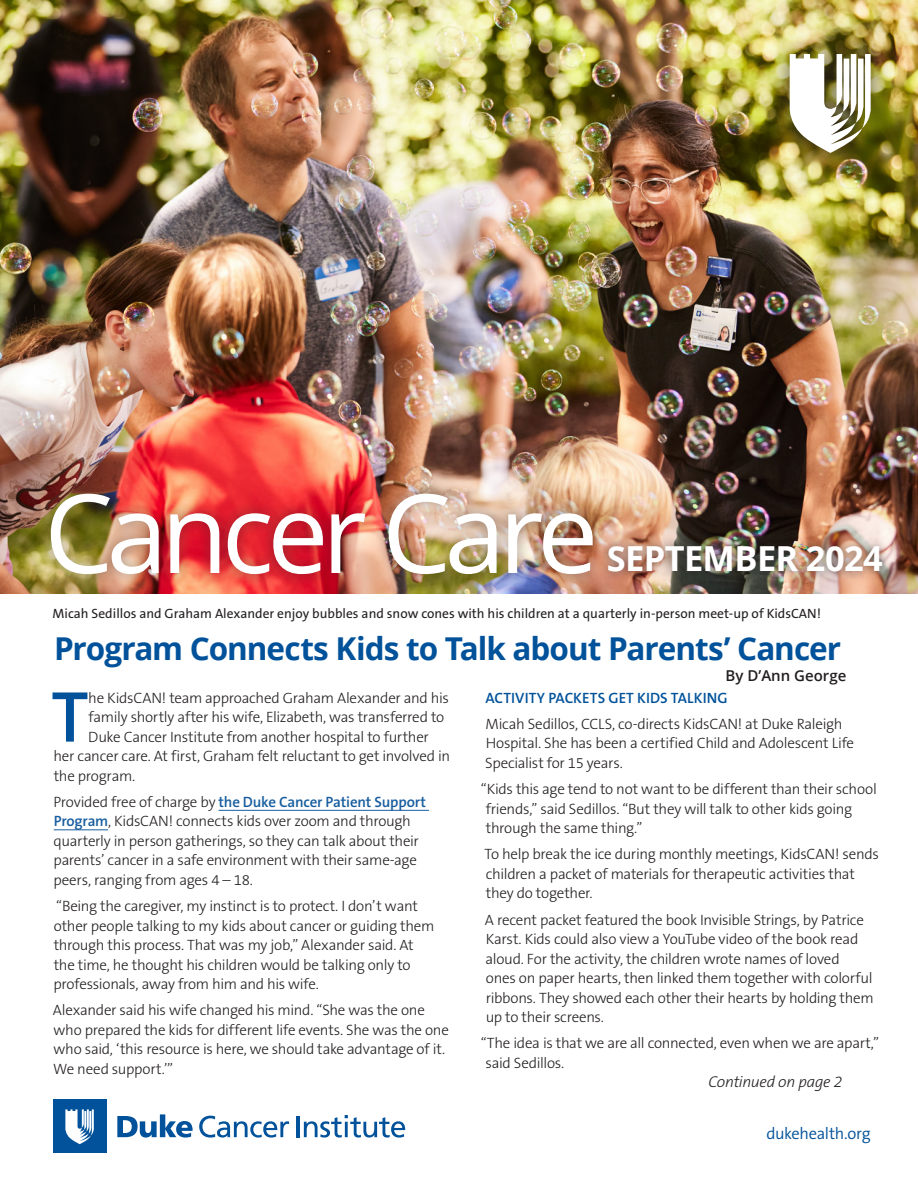
<style>
.page{position:relative;width:918px;height:1188px;background:#fff}
.page>*{position:absolute;margin:0;border:0;box-sizing:border-box;transform-origin:0 0}
.t1{font:109.5px "Open Sans";letter-spacing:-.06em;color:#fff}
.t2{font:600 72.75px "The Sans B W6";color:#01529a}
.t3{font:700 34.5px "Open Sans";letter-spacing:-.02em;color:#fff}
.t4{font:700 31.5px "Open Sans";letter-spacing:-.03em;color:#01529a}
.t5{font:300 16.5px "The Sans B W4";letter-spacing:-.02em;color:#01529a}
.t6{font:italic 300 15.75px "The Sans B W3";letter-spacing:-.02em;color:#231f20}
.t7{font:300 15px/19.5px "The Sans B W3";letter-spacing:-.02em;color:#231f20}
.t8{font:600 15px "The Sans B W6";letter-spacing:.005em;color:#01529a}
.t9{font:600 15px "Open Sans";color:#231f20}
.t10{font:13.5px "The Sans B W5 Plain";color:#231f20}
.s1{font-family:"The Sans B W6";font-weight:600;color:#175d9e}
</style>
<div class="page">
<img style="left:0;top:0;width:918px;height:594px">
<div style="left:37px;top:480px;width:569px;height:108px;background:#231f20;opacity:.42"></div>
<div style="left:599px;top:537px;width:293px;height:44px;background:#231f20;opacity:.6"></div>
<hr style="left:219px;top:810px;width:210px;height:1px;background:#175d9e">
<hr style="left:54px;top:830px;width:54px;height:1px;background:#175d9e">
<div style="left:766px;top:31px;width:128px;height:143px;background:#231f20;opacity:.75"></div>
<svg style="left:790px;top:54px;width:81px;height:99px"></svg>
<svg style="left:117px;top:1114px;width:76px;height:24px"></svg>
<svg style="left:199px;top:1116px;width:90px;height:22px"></svg>
<hr style="left:296px;top:1116px;width:3px;height:21px;background:#01529a">
<svg style="left:304px;top:1115px;width:101px;height:23px"></svg>
<div style="left:53px;top:1099px;width:53px;height:54px;background:#01529a"></div>
<svg style="left:65px;top:1109px;width:29px;height:35px"></svg>
<h1 class="t1" style="left:44px;top:458px;width:556px">Cancer Care</h1>
<h1 class="t3" style="left:607px;top:535px;width:277px">SEPTEMBER 2024</h1>
<p class="t10" style="left:53px;top:605px;width:770px">Micah Sedillos and Graham Alexander enjoy bubbles and snow cones with his children at a quarterly in-person meet-up of KidsCAN!</p>
<h2 class="t4" style="left:54px;top:626px;width:789px">Program Connects Kids to Talk about Parents’ Cancer</h2>
<p class="t9" style="left:726px;top:665px;width:122px">By D’Ann George</p>
<p class="t2" style="left:51px;top:670px;width:39px">T</p>
<p class="t7" style="left:88px;top:688px;width:362px">he KidsCAN! team approached Graham Alexander and his</p>
<h3 class="t8" style="left:485px;top:688px;width:244px">ACTIVITY PACKETS GET KIDS TALKING</h3>
<p class="t7" style="left:485px;top:714px;width:370px">Micah Sedillos, CCLS, co-directs KidsCAN! at Duke Raleigh<br>Hospital. She has been a certified Child and Adolescent Life<br>Specialist for 15 years.</p>
<p class="t7" style="left:486px;top:779px;width:393px;text-indent:-5px">“Kids this age tend to not want to be different than their school friends,” said Sedillos. “But they will talk to other kids going through the same thing.”</p>
<p class="t7" style="left:484px;top:845px;width:396px">To help break the ice during monthly meetings, KidsCAN! sends children a packet of materials for therapeutic activities that they do together.</p>
<p class="t7" style="left:485px;top:910px;width:390px">A recent packet featured the book Invisible Strings, by Patrice Karst. Kids could also view a YouTube video of the book read aloud. For the activity, the children wrote names of loved<br>ones on paper hearts, then linked them together with colorful ribbons. They showed each other their hearts by holding them up to their screens.</p>
<p class="t7" style="left:485px;top:1034px;width:395px;text-indent:-5px">“The idea is that we are all connected, even when we are apart,” said Sedillos.</p>
<p class="t7" style="left:88px;top:707px;width:357px">family shortly after his wife, Elizabeth, was transferred to</p>
<p class="t7" style="left:88px;top:727px;width:342px">Duke Cancer Institute from another hospital to further</p>
<p class="t7" style="left:54px;top:746px;width:398px">her cancer care. At first, Graham felt reluctant to get involved in</p>
<p class="t7" style="left:54px;top:766px;width:83px">the program.</p>
<p class="t7" style="left:54px;top:792px;width:374px">Provided free of charge by <span class="s1">the Duke Cancer Patient Support Program</span>, KidsCAN! connects kids over zoom and through quarterly in person gatherings, so they can talk about their parents’ cancer in a safe environment with their same-age peers, ranging from ages 4 – 18.</p>
<p class="t7" style="left:54px;top:896px;width:382px">“Being the caregiver, my instinct is to protect. I don’t want other people talking to my kids about cancer or guiding them through this process. That was my job,” Alexander said. At the time, he thought his children would be talking only to professionals, away from him and his wife.</p>
<p class="t7" style="left:53px;top:1001px;width:398px">Alexander said his wife changed his mind. “She was the one who prepared the kids for different life events. She was the one who said, ‘this resource is here, we should take advantage of it.<br>We need support.’”</p>
<p class="t6" style="left:709px;top:1072px;width:135px">Continued on page 2</p>
<p class="t5" style="left:766px;top:1123px;width:106px">dukehealth.org</p>
</div>
